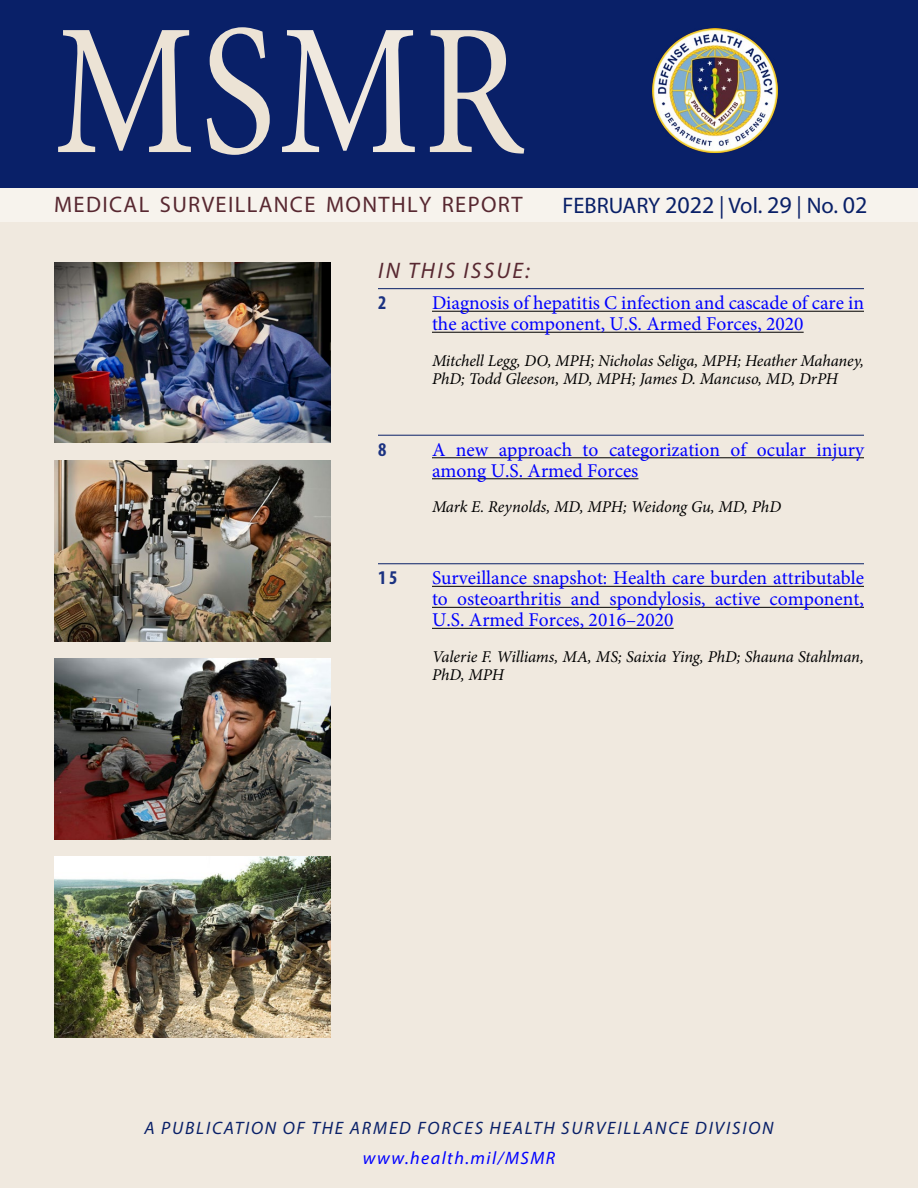
<style>
.page{position:relative;width:918px;height:1188px;background:#f0e9df}
.page>*{position:absolute;margin:0;border:0;box-sizing:border-box;transform-origin:0 0}
.t1{font:187.65px "Minion Pro";color:#ece3d5;scale:.85 1}
.t2{font:22.5px "Myriad Pro";letter-spacing:.06em;color:#582831}
.t3{font:22.5px "Myriad Pro";color:#092068}
.Body{font:italic 22.5px "Myriad Pro";letter-spacing:.1em;color:#582831}
.TOC_Subject_2022{font:19.5px/21px "Minion Pro";color:#00f}
.TOC_Subject_2022-2{font:700 condensed 19.5px "Myriad Pro";color:#1b3281}
.t4{font:italic 18px "Myriad Pro";letter-spacing:.1em;color:#092068}
.t5{font:italic 18px "Myriad Pro";letter-spacing:.08em;color:#00f}
.TOC_Author_2022{font:italic 16.5px/18px "Minion Pro";letter-spacing:-.005em;color:#000}
.s1{color:#f0e9df}
.s2{font-size:24px}
</style>
<div class="page">
<div style="left:0;top:0;width:918px;height:189px;background:#092068"></div>
<img style="left:653px;top:29px;width:124px;height:124px">
<div style="left:0;top:189px;width:918px;height:33px;background:#f7f3ed"></div>
<hr style="left:378px;top:288px;width:486px;height:1px;background:#092068">
<hr style="left:432px;top:311px;width:432px;height:1px;background:#000">
<hr style="left:432px;top:332px;width:372px;height:1px;background:#000">
<hr style="left:378px;top:435px;width:486px;height:1px;background:#092068">
<hr style="left:432px;top:457px;width:432px;height:1px;background:#000">
<hr style="left:432px;top:478px;width:206px;height:1px;background:#000">
<hr style="left:378px;top:563px;width:486px;height:1px;background:#092068">
<hr style="left:432px;top:586px;width:432px;height:1px;background:#000">
<hr style="left:432px;top:607px;width:432px;height:1px;background:#000">
<hr style="left:432px;top:628px;width:242px;height:1px;background:#000">
<img style="left:54px;top:659px;width:277px;height:180px">
<img style="left:54px;top:857px;width:277px;height:180px">
<img style="left:54px;top:262px;width:277px;height:181px">
<img style="left:54px;top:461px;width:277px;height:180px">
<h1 class="t1" style="left:54px;top:-34px;width:553px">MS<span class="s1">M</span>R</h1>
<p class="t2" style="left:54px;top:191px;width:470px">MEDICAL SURVEILLANCE MONTHLY REPORT</p>
<p class="t3" style="left:562px;top:192px;width:306px">FEBRUARY <span class="s2">2022</span> | Vol. <span class="s2">29</span> | No. <span class="s2">02</span></p>
<p class="Body" style="left:378px;top:256px;width:153px">IN THIS ISSUE:</p>
<p class="TOC_Subject_2022-2" style="left:378px;top:291px;width:10px">2</p>
<p class="TOC_Subject_2022" style="left:432px;top:293px;width:434px">Diagnosis of hepatitis C infection and cascade of care in the active component, U.S. Armed Forces, 2020</p>
<p class="TOC_Author_2022" style="left:432px;top:352px;width:434px">Mitchell Legg, DO, MPH; Nicholas Seliga, MPH; Heather Mahaney,<br>PhD; Todd Gleeson, MD, MPH; James D. Mancuso, MD, DrPH</p>
<p class="TOC_Subject_2022-2" style="left:378px;top:437px;width:10px">8</p>
<p class="TOC_Subject_2022" style="left:432px;top:439px;width:434px">A new approach to categorization of ocular injury among U.S. Armed Forces</p>
<p class="TOC_Author_2022" style="left:432px;top:498px;width:351px">Mark E. Reynolds, MD, MPH; Weidong Gu, MD, PhD</p>
<p class="TOC_Subject_2022-2" style="left:378px;top:566px;width:21px">15</p>
<p class="TOC_Subject_2022" style="left:432px;top:568px;width:434px;text-align:justify">Surveillance snapshot: Health care burden attributable to osteoarthritis and spondylosis, active component, U.S. Armed Forces, 2016–2020</p>
<p class="TOC_Author_2022" style="left:432px;top:648px;width:433px">Valerie F. Williams, MA, MS; Saixia Ying, PhD; Shauna Stahlman,<br>PhD, MPH</p>
<p class="t4" style="left:144px;top:1117px;width:631px">A PUBLICATION OF THE ARMED FORCES HEALTH SURVEILLANCE DIVISION</p>
<p class="t5" style="left:363px;top:1147px;width:194px">www.health.mil/MSMR</p>
</div>
